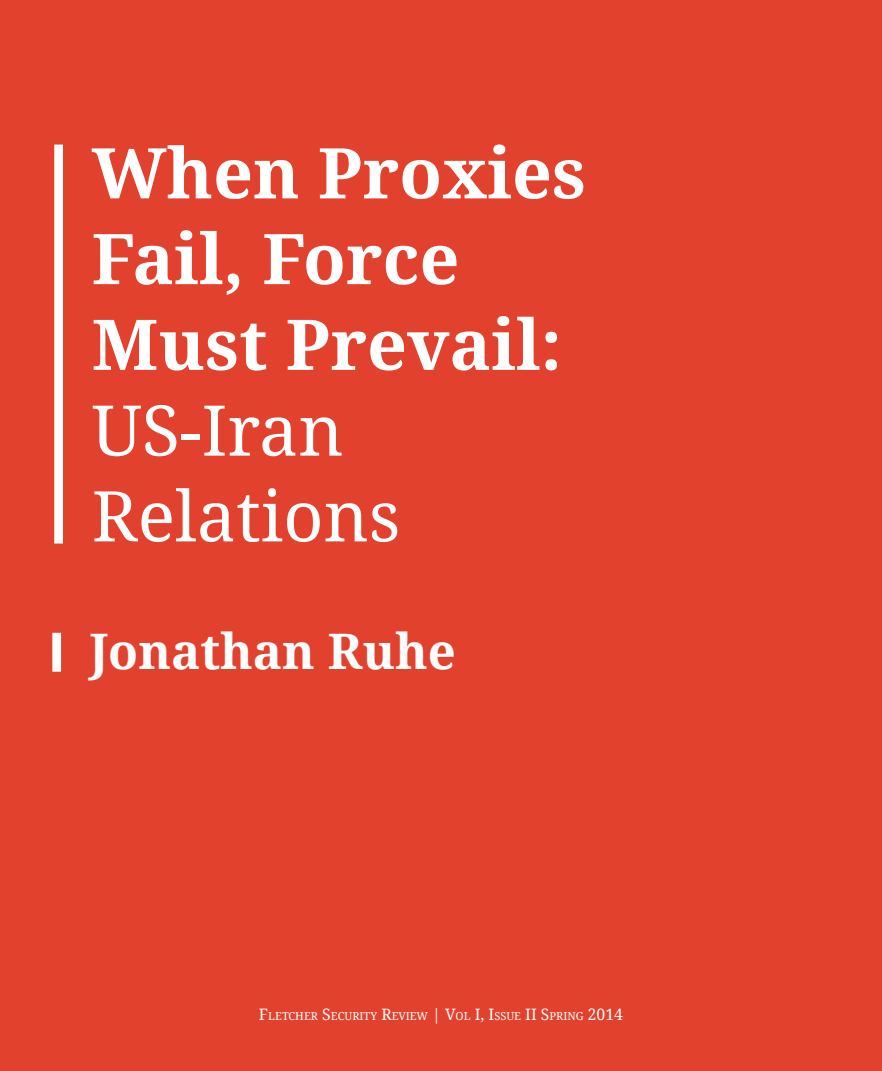
<style>
.page{position:relative;width:882px;height:1071px;background:#e2412d}
.page>*{position:absolute;margin:0;border:0;box-sizing:border-box;transform-origin:0 0}
.t1{font:700 70px/85.8px "Droid Serif";color:#fff}
.t2{font:70px/85.8px "Droid Serif";color:#fff}
.t3{font:700 49px "Droid Serif";color:#fff}
.t4{font:11.03px "Droid Serif";color:#fff}
.s1{font-size:15.75px}
</style>
<div class="page">
<div style="left:54px;top:145px;width:9px;height:399px;background:#fff"></div>
<div style="left:52px;top:633px;width:9px;height:39px;background:#fff"></div>
<h1 class="t1" style="left:92px;top:131px;width:496px">When Proxies<br>Fail, Force<br>Must Prevail:</h1>
<h1 class="t2" style="left:92px;top:389px;width:310px">US-Iran<br>Relations</h1>
<h2 class="t3" style="left:90px;top:623px;width:367px">Jonathan Ruhe</h2>
<p class="t4" style="left:259px;top:1010px;width:366px"><span class="s1">F</span>LETCHER <span class="s1">S</span>ECURITY <span class="s1">R</span>EVIEW <span class="s1">| V</span>OL <span class="s1">I, I</span>SSUE <span class="s1">II S</span>PRING <span class="s1">2014</span></p>
</div>
